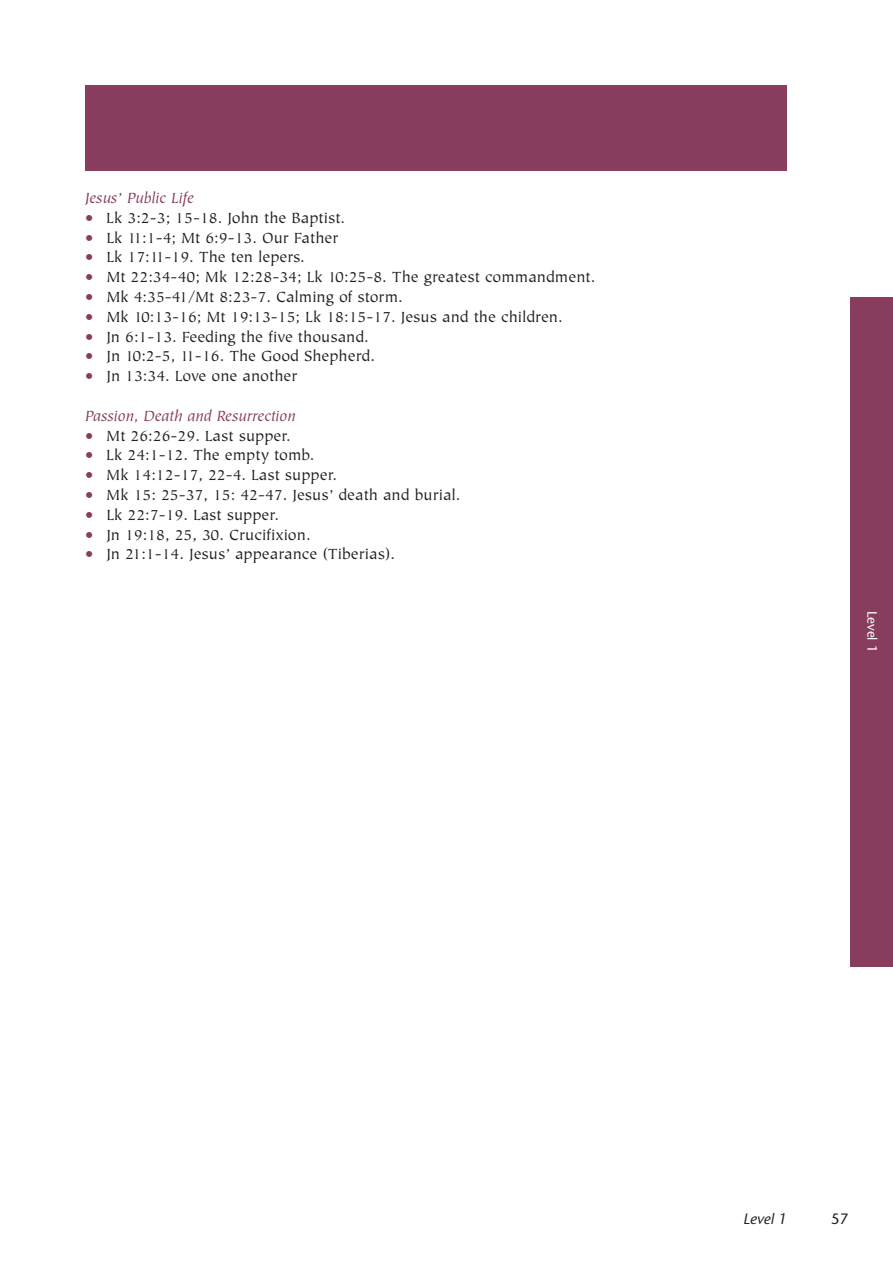
<style>
.page{position:relative;width:893px;height:1263px;background:#fff}
.page>*{position:absolute;margin:0;border:0;box-sizing:border-box;transform-origin:0 0}
.t1{font:16.5px "Tiepolo";color:#231f20}
.t2{font:italic 16.5px "Tiepolo";color:#883c5e}
.t3{font:italic 15px "Stone Sans";color:#231f20}
.t4{font:15px "Stone Sans";color:#231f20}
.t5{font:13.5px "Stone Sans";color:#fff}
.s1{color:#883c5e}
</style>
<div class="page">
<div style="left:850px;top:298px;width:43px;height:669px;background:#883c5e"></div>
<div style="left:85px;top:85px;width:702px;height:85px;background:#883c5e"></div>
<p class="t2" style="left:85px;top:192px;width:110px">Jesus’ Public Life</p>
<p class="t1" style="left:85px;top:211px;width:262px"><span class="s1">•</span> Lk 3:2-3; 15-18. John the Baptist.</p>
<p class="t1" style="left:85px;top:231px;width:255px"><span class="s1">•</span> Lk 11:1-4; Mt 6:9-13. Our Father</p>
<p class="t1" style="left:85px;top:251px;width:221px"><span class="s1">•</span> Lk 17:11-19. The ten lepers.</p>
<p class="t1" style="left:85px;top:271px;width:512px"><span class="s1">•</span> Mt 22:34-40; Mk 12:28-34; Lk 10:25-8. The greatest commandment.</p>
<p class="t1" style="left:85px;top:291px;width:319px"><span class="s1">•</span> Mk 4:35-41/Mt 8:23-7. Calming of storm.</p>
<p class="t1" style="left:85px;top:310px;width:479px"><span class="s1">•</span> Mk 10:13-16; Mt 19:13-15; Lk 18:15-17. Jesus and the children.</p>
<p class="t1" style="left:85px;top:330px;width:285px"><span class="s1">•</span> Jn 6:1-13. Feeding the five thousand.</p>
<p class="t1" style="left:85px;top:350px;width:291px"><span class="s1">•</span> Jn 10:2-5, 11-16. The Good Shepherd.</p>
<p class="t1" style="left:85px;top:370px;width:214px"><span class="s1">•</span> Jn 13:34. Love one another</p>
<p class="t2" style="left:85px;top:409px;width:212px">Passion, Death and Resurrection</p>
<p class="t1" style="left:85px;top:429px;width:207px"><span class="s1">•</span> Mt 26:26-29. Last supper.</p>
<p class="t1" style="left:85px;top:449px;width:231px"><span class="s1">•</span> Lk 24:1-12. The empty tomb.</p>
<p class="t1" style="left:85px;top:469px;width:254px"><span class="s1">•</span> Mk 14:12-17, 22-4. Last supper.</p>
<p class="t1" style="left:85px;top:489px;width:377px"><span class="s1">•</span> Mk 15: 25-37, 15: 42-47. Jesus’ death and burial.</p>
<p class="t1" style="left:85px;top:508px;width:195px"><span class="s1">•</span> Lk 22:7-19. Last supper.</p>
<p class="t1" style="left:85px;top:528px;width:227px"><span class="s1">•</span> Jn 19:18, 25, 30. Crucifixion.</p>
<p class="t1" style="left:85px;top:548px;width:311px"><span class="s1">•</span> Jn 21:1-14. Jesus’ appearance (Tiberias).</p>
<p class="t5" style="left:877px;top:611px;width:43px;rotate:90deg">Level 1</p>
<p class="t3" style="left:743px;top:1213px;width:45px">Level 1</p>
<p class="t4" style="left:831px;top:1213px;width:19px">57</p>
</div>
